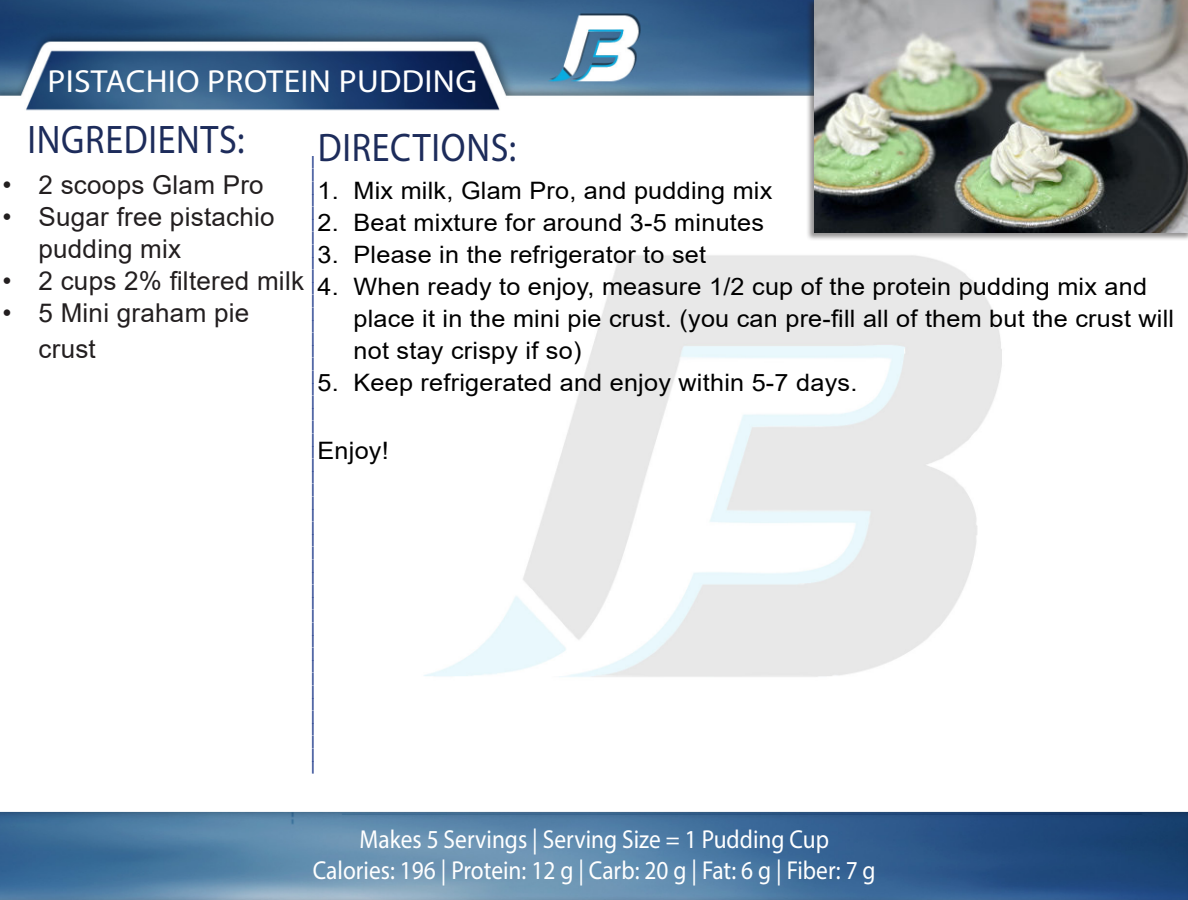
<style>
.page{position:relative;width:1188px;height:900px;background:#fff}
.page>*{position:absolute;margin:0;border:0;box-sizing:border-box;transform-origin:0 0}
.t1{font:40px "Myriad Pro";letter-spacing:.02em;color:#1d2c5b;scale:.9 1}
.t2{font:32px "Myriad Pro";letter-spacing:.01em;color:#fff;scale:1.05 1}
.t3{font:28px "Myriad Pro";color:#253f8e;scale:.9 1}
.t4{font:26px/31.2px "Myriad Pro";color:#fff;text-align:center;scale:.9 1}
.t5{font:26px/32px "Arial";letter-spacing:.01em;color:#231f20}
.t6{font:24px/32px "Arial";letter-spacing:.01em;color:#000;scale:1.05 1}
</style>
<div class="page">
<img style="left:0;top:0;width:1188px;height:900px">
<div style="left:806px;top:0;width:382px;height:242px;background:#231f20;opacity:.49"></div>
<img style="left:815px;top:0;width:373px;height:233px">
<h2 class="t2" style="left:48px;top:68px;width:411px">PISTACHIO PROTEIN PUDDING</h2>
<h1 class="t1" style="left:28px;top:123px;width:243px">INGREDIENTS:</h1>
<p class="t5" style="left:3px;top:172px;width:263px">• 2 scoops Glam Pro</p>
<p class="t5" style="left:39px;top:204px;width:238px;text-indent:-36px">• Sugar free pistachio pudding mix</p>
<p class="t5" style="left:3px;top:268px;width:303px">• 2 cups 2% filtered milk</p>
<p class="t5" style="left:39px;top:298px;width:212px;line-height:36px;text-indent:-36px">• 5 Mini graham pie crust</p>
<h1 class="t1" style="left:318px;top:131px;width:222px">DIRECTIONS:</h1>
<p class="t3" style="left:337px;top:156px;width:687px;rotate:90deg">_________________________________________________</p>
<p class="t6" style="left:318px;top:177px;width:435px">1. Mix milk, Glam Pro, and pudding mix</p>
<p class="t6" style="left:318px;top:209px;width:427px">2. Beat mixture for around 3-5 minutes</p>
<p class="t6" style="left:318px;top:241px;width:372px">3. Please in the refrigerator to set</p>
<p class="t6" style="left:354px;top:273px;width:783px;text-indent:-36px">4. When ready to enjoy, measure 1/2 cup of the protein pudding mix and place it in the mini pie crust. (you can pre-fill all of them but the crust will not stay crispy if so)</p>
<p class="t6" style="left:318px;top:369px;width:516px">5. Keep refrigerated and enjoy within 5-7 days.</p>
<p class="t6" style="left:318px;top:437px;width:69px">Enjoy!</p>
<p class="t4" style="left:313px;top:826px;width:627px">Makes 5 Servings | Serving Size = 1 Pudding Cup<br>Calories: 196 | Protein: 12 g | Carb: 20 g | Fat: 6 g | Fiber: 7 g</p>
</div>
